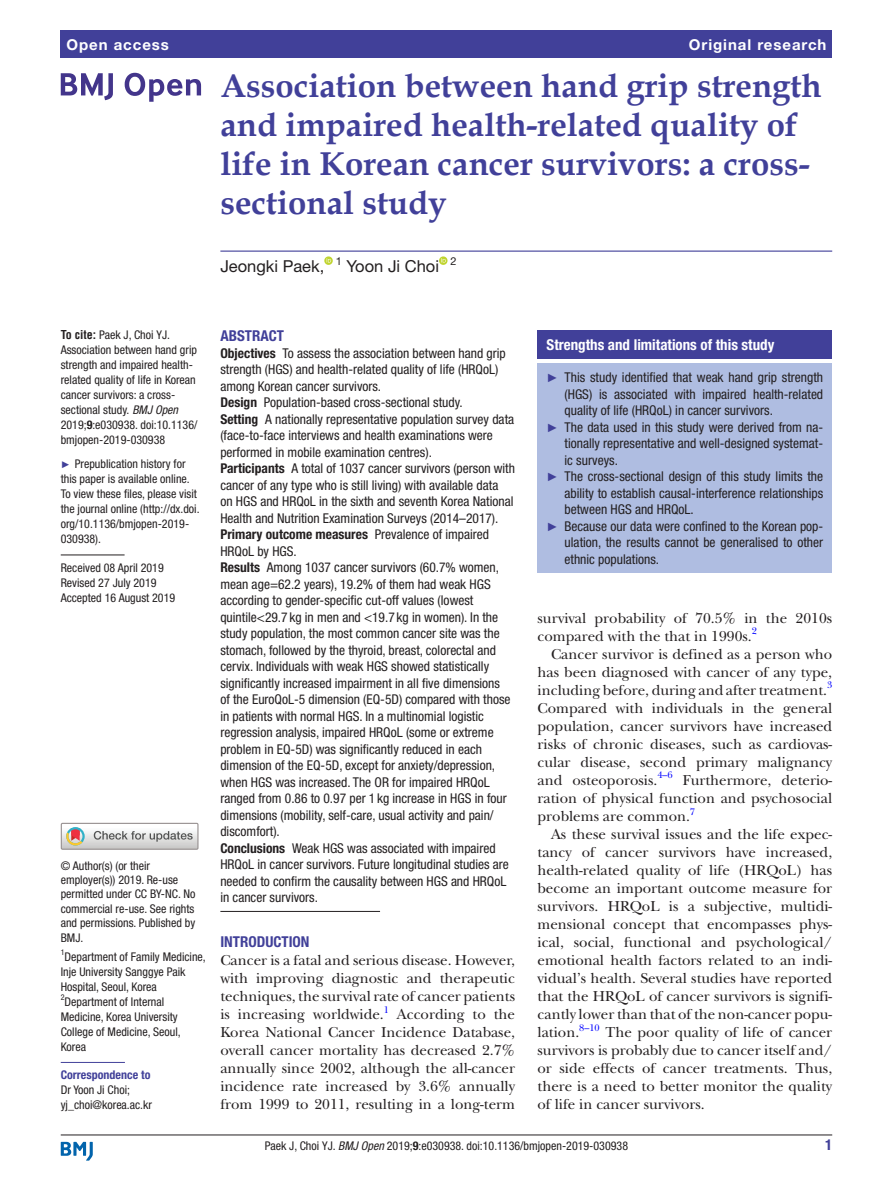
<style>
.page{position:relative;width:893px;height:1191px;background:#fff}
.page>*{position:absolute;margin:0;border:0;box-sizing:border-box;transform-origin:0 0}
.t1{font:700 33px/39px "Book Antiqua";color:#414099}
.t2{font:16.5px "Helvetica Neue LT Std";color:#231f20}
.t3{font:15px/18px "New Baskerville";color:#231f20;text-align:justify}
.t4{font:700 condensed 15px "Helvetica Neue LT Std";color:#fff}
.t5{font:700 15px "Helvetica Neue LT Std";letter-spacing:.065em;color:#fff}
.t6{font:700 condensed 15px "Helvetica Neue LT Std";color:#414099}
.t7{font:condensed 13.5px/16.5px "Helvetica Neue LT Std";color:#231f20}
.t8{font:condensed 12px/15px "Helvetica Neue LT Std";color:#231f20}
.t9{font:700 condensed 12px "Helvetica Neue LT Std";color:#414099}
.t10{font:10.95px "Helvetica Neue LT Std";color:#231f20}
.t11{font:9.9px "New Baskerville";color:#00f}
.t12{font:condensed 7.95px "Helvetica Neue LT Std";color:#231f20}
.s1{font-family:"Helvetica LT Std";font-weight:700}
.s2{font-style:italic}
.s3{font-weight:700}
.s4{font-family:"Arial";font-stretch:normal;font-size:9.75px;color:#414099}
.s5{font-family:"Arial";font-stretch:normal;font-size:12px;color:#414099}
</style>
<div class="page">
<hr style="left:61px;top:1134px;width:771px;height:1px;background:#231f20">
<svg style="left:61px;top:1141px;width:32px;height:19px"></svg>
<div style="left:61px;top:31px;width:771px;height:27px;background:#414099"></div>
<hr style="left:220px;top:250px;width:612px;height:2px;background:#414099">
<svg style="left:324px;top:256px;width:9px;height:9px"></svg>
<svg style="left:439px;top:256px;width:8px;height:9px"></svg>
<hr style="left:61px;top:554px;width:64px;height:1px;background:#231f20">
<hr style="left:61px;top:1062px;width:64px;height:1px;background:#414099">
<svg style="left:61px;top:73px;width:52px;height:27px"></svg>
<svg style="left:125px;top:73px;width:76px;height:29px"></svg>
<div style="left:61px;top:822px;width:138px;height:27px;border:1px solid #969090"></div>
<svg style="left:61px;top:823px;width:137px;height:26px"></svg>
<div style="left:538px;top:331px;width:294px;height:28px;background:#414099"></div>
<div style="left:538px;top:363px;width:294px;height:209px;background:#afbde1"></div>
<hr style="left:220px;top:911px;width:160px;height:1px;background:#231f20">
<p class="t5" style="left:66px;top:35px;width:104px">Open access</p>
<p class="t5" style="left:689px;top:35px;width:139px">Original research</p>
<h1 class="t1" style="left:220px;top:66px;width:603px">Association between hand grip strength and impaired health-related quality of life in Korean cancer survivors: a cross&shy;sectional study</h1>
<p class="t2" style="left:220px;top:257px;width:105px">Jeongki Paek,</p>
<p class="t10" style="left:336px;top:254px;width:8px">1</p>
<p class="t2" style="left:346px;top:257px;width:94px">Yoon Ji Choi</p>
<p class="t10" style="left:451px;top:254px;width:8px">2</p>
<p class="t8" style="left:61px;top:327px;width:138px"><span class="s1">To cite:</span> Paek J, Choi YJ.<br>Association between hand grip strength and impaired health&shy;related quality of life in Korean cancer survivors: a cross&shy;sectional study. <span class="s2">BMJ Open<br></span>2019;<span class="s3">9</span>:e030938. doi:10.1136/ bmjopen-2019-030938</p>
<p class="t8" style="left:61px;top:456px;width:140px"><span class="s4">►</span> Prepublication history for this paper is available online.<br>To view these files, please visit the journal online (http://dx.doi. org/10.1136/bmjopen-2019-<br>030938).</p>
<p class="t8" style="left:61px;top:560px;width:116px">Received 08 April 2019<br>Revised 27 July 2019<br>Accepted 16 August 2019</p>
<p class="t8" style="left:61px;top:858px;width:136px;line-height:14.4px">© Author(s) (or their employer(s)) 2019. Re-use permitted under CC BY-NC. No commercial re-use. See rights and permissions. Published by<br>BMJ.</p>
<p class="t12" style="left:61px;top:948px;width:5px">1</p>
<p class="t8" style="left:61px;top:949px;width:147px;text-indent:4px">Department of Family Medicine,<br>Inje University Sanggye Paik<br>Hospital, Seoul, Korea<br><sup>2</sup>Department of Internal<br>Medicine, Korea University<br>College of Medicine, Seoul,<br>Korea</p>
<p class="t9" style="left:61px;top:1067px;width:91px">Correspondence to</p>
<p class="t8" style="left:61px;top:1082px;width:93px">Dr Yoon Ji Choi; yj_choi@korea.ac.kr</p>
<p class="t6" style="left:220px;top:327px;width:65px">Abstract</p>
<p class="t7" style="left:220px;top:345px;width:296px"><span class="s3">Objectives</span> To assess the association between hand grip strength (HGS) and health-related quality of life (HRQoL) among Korean cancer survivors.<br><span class="s3">Design</span> Population-based cross-sectional study.<br><span class="s3">Setting</span> A nationally representative population survey data (face-to-face interviews and health examinations were performed in mobile examination centres).<br><span class="s3">Participants</span> A total of 1037 cancer survivors (person with cancer of any type who is still living) with available data<br>on HGS and HRQoL in the sixth and seventh Korea National Health and Nutrition Examination Surveys (2014–2017).<br><span class="s3">Primary outcome measures</span> Prevalence of impaired HRQoL by HGS.<br><span class="s3">Results</span> Among 1037 cancer survivors (60.7% women, mean age=62.2 years), 19.2% of them had weak HGS according to gender-specific cut-off values (lowest quintile&lt;29.7 kg in men and &lt;19.7 kg in women). In the study population, the most common cancer site was the stomach, followed by the thyroid, breast, colorectal and cervix. Individuals with weak HGS showed statistically significantly increased impairment in all five dimensions<br>of the EuroQoL-5 dimension (EQ-5D) compared with those in patients with normal HGS. In a multinomial logistic regression analysis, impaired HRQoL (some or extreme problem in EQ-5D) was significantly reduced in each dimension of the EQ-5D, except for anxiety/depression, when HGS was increased. The OR for impaired HRQoL ranged from 0.86 to 0.97 per 1 kg increase in HGS in four dimensions (mobility, self-care, usual activity and pain/ discomfort).<br><span class="s3">Conclusions</span> Weak HGS was associated with impaired HRQoL in cancer survivors. Future longitudinal studies are needed to confirm the causality between HGS and HRQoL in cancer survivors.</p>
<p class="t6" style="left:220px;top:933px;width:91px">Introduction</p>
<p class="t3" style="left:220px;top:951px;width:296px">Cancer is a fatal and serious disease. However, with improving diagnostic and therapeutic techniques, the survival rate of cancer patients is increasing worldwide.</p>
<p class="t11" style="left:384px;top:1003px;width:7px">1</p>
<p class="t3" style="left:220px;top:1005px;width:296px;text-indent:177px">According to the Korea National Cancer Incidence Database, overall cancer mortality has decreased 2.7% annually since 2002, although the all-cancer incidence rate increased by 3.6% annually from 1999 to 2011, resulting in a long-term</p>
<p class="t4" style="left:547px;top:336px;width:229px">Strengths and limitations of this study</p>
<p class="t7" style="left:547px;top:369px;width:278px"><span class="s5">►</span> This study identified that weak hand grip strength</p>
<p class="t7" style="left:565px;top:385px;width:260px">(HGS) is associated with impaired health-related</p>
<p class="t7" style="left:565px;top:402px;width:210px">quality of life (HRQoL) in cancer survivors.</p>
<p class="t7" style="left:547px;top:418px;width:278px"><span class="s5">►</span> The data used in this study were derived from na-</p>
<p class="t7" style="left:565px;top:435px;width:260px">tionally representative and well-designed systemat-</p>
<p class="t7" style="left:565px;top:451px;width:55px">ic surveys.</p>
<p class="t7" style="left:547px;top:468px;width:278px"><span class="s5">►</span> The cross-sectional design of this study limits the</p>
<p class="t7" style="left:565px;top:484px;width:260px">ability to establish causal-interference relationships</p>
<p class="t7" style="left:565px;top:501px;width:131px">between HGS and HRQoL.</p>
<p class="t7" style="left:547px;top:517px;width:278px"><span class="s5">►</span> Because our data were confined to the Korean pop-</p>
<p class="t7" style="left:565px;top:534px;width:260px">ulation, the results cannot be generalised to other</p>
<p class="t7" style="left:565px;top:550px;width:96px">ethnic populations.</p>
<p class="t3" style="left:538px;top:609px;width:296px">survival probability of 70.5% in the 2010s compared with the that in 1990s.<sup>2</sup></p>
<p class="t3" style="left:538px;top:645px;width:296px;text-indent:14px">Cancer survivor is defined as a person who has been diagnosed with cancer of any type, including before, during and after treatment.</p>
<p class="t11" style="left:827px;top:679px;width:7px">3</p>
<p class="t3" style="left:538px;top:699px;width:296px">Compared with individuals in the general population, cancer survivors have increased risks of chronic diseases, such as cardiovas&shy;cular disease, second primary malignancy and osteoporosis.</p>
<p class="t11" style="left:657px;top:769px;width:17px">4–6</p>
<p class="t3" style="left:538px;top:771px;width:296px;text-indent:145px">Furthermore, deterio&shy;ration of physical function and psychosocial problems are common.</p>
<p class="t11" style="left:690px;top:805px;width:7px">7</p>
<p class="t3" style="left:538px;top:825px;width:296px;text-indent:14px">As these survival issues and the life expec&shy;tancy of cancer survivors have increased, health-related quality of life (HRQoL) has become an important outcome measure for survivors. HRQoL is a subjective, multidi&shy;mensional concept that encompasses phys&shy;ical, social, functional and psychological/ emotional health factors related to an indi&shy;vidual’s health. Several studies have reported that the HRQoL of cancer survivors is signifi&shy;cantly lower than that of the non-cancer popu&shy;lation.<sup>8–10</sup> The poor quality of life of cancer survivors is probably due to cancer itself and/ or side effects of cancer treatments. Thus, there is a need to better monitor the quality of life in cancer survivors.</p>
<p class="t8" style="left:265px;top:1137px;width:365px">Paek J, Choi YJ. <span class="s2">BMJ Open</span> 2019;<span class="s3">9</span>:e030938. doi:10.1136/bmjopen-2019-030938</p>
<p class="t6" style="left:825px;top:1135px;width:9px">1</p>
</div>
